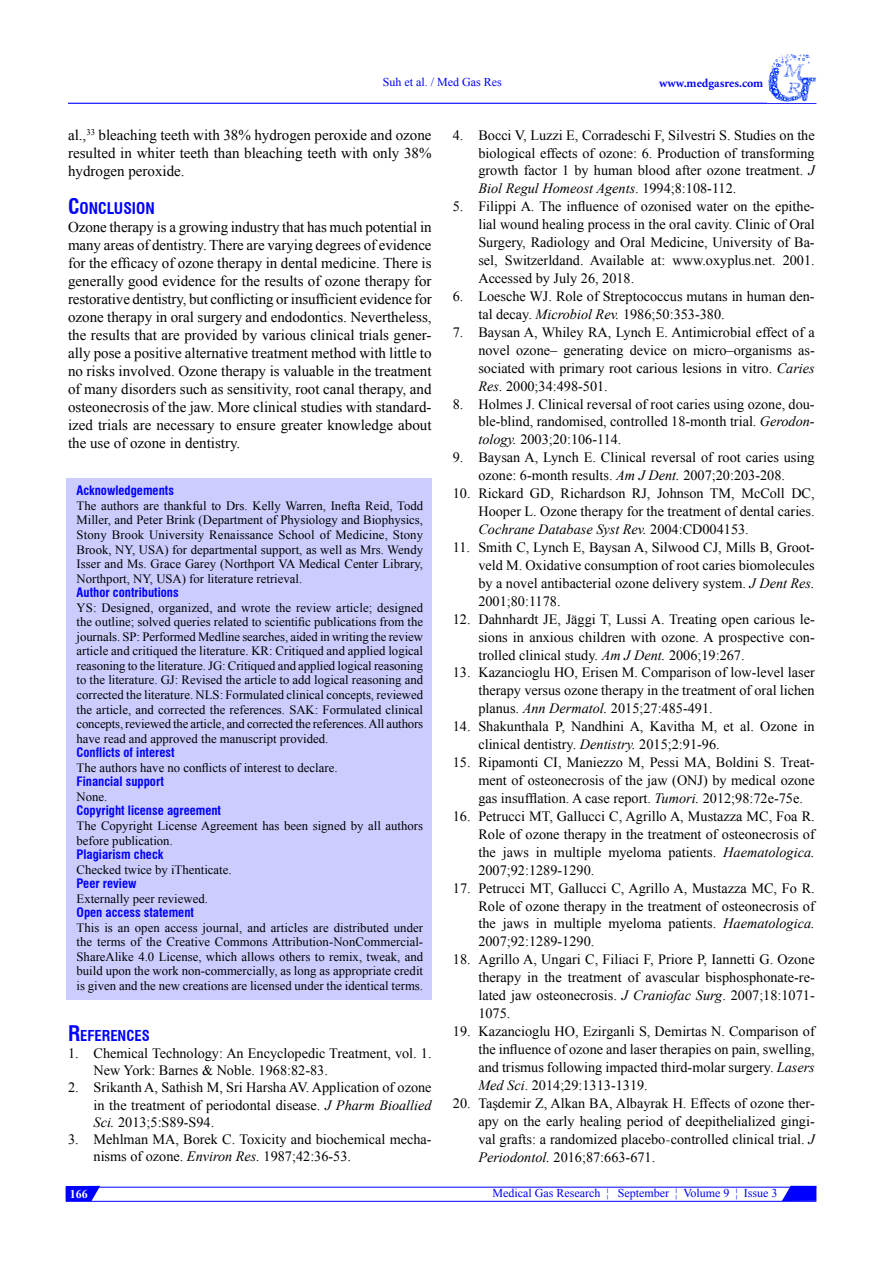
<style>
.page{position:relative;width:893px;height:1263px;background:#fff}
.page>*{position:absolute;margin:0;border:0;box-sizing:border-box;transform-origin:0 0}
.t1{font:700 condensed 15.75px "Swiss 721 BT";color:#00f}
.t2{font:15px/18px "Times New Roman";color:#000;text-align:justify}
.t3{font:700 condensed 14.7px "Swiss 721 BT";color:#00f}
.t4{font:14.25px/18px "Times New Roman";color:#000;text-align:justify}
.t5{font:12.75px/14.5px "Times New Roman";color:#000;text-align:justify}
.t6{font:700 condensed 12.75px "Swiss 721 BT";color:#00f}
.t7{font:12px "Times New Roman";color:#00f}
.t8{font:700 12px "Minion";color:#00f}
.t9{font:700 12px "Times New Roman";color:#fff}
.s1{font-size:21px}
.s2{font-style:italic}
.s3{font-family:"Adobe Song Std";font-weight:300}
</style>
<div class="page">
<svg style="left:66px;top:1186px;width:751px;height:16px"></svg>
<hr style="left:68px;top:103px;width:748px;height:1px;background:#00f">
<img style="left:768px;top:54px;width:49px;height:48px">
<div style="left:67px;top:478px;width:365px;height:522px;background:#ccf"></div>
<p class="t7" style="left:383px;top:74px;width:120px">Suh et al. / Med Gas Res</p>
<p class="t8" style="left:659px;top:77px;width:106px">www.medgasres.com</p>
<p class="t2" style="left:68px;top:126px;width:365px">al.,<sup>33</sup> bleaching teeth with 38% hydrogen peroxide and ozone resulted in whiter teeth than bleaching teeth with only 38% hydrogen peroxide.</p>
<p class="t1" style="left:68px;top:199px;width:88px"><span class="s1">C</span>ONCLUSION</p>
<p class="t2" style="left:68px;top:217px;width:365px">Ozone therapy is a growing industry that has much potential in many areas of dentistry. There are varying degrees of evidence for the efficacy of ozone therapy in dental medicine. There is generally good evidence for the results of ozone therapy for restorative dentistry, but conflicting or insufficient evidence for ozone therapy in oral surgery and endodontics. Nevertheless, the results that are provided by various clinical trials gener&shy;ally pose a positive alternative treatment method with little to no risks involved. Ozone therapy is valuable in the treatment of many disorders such as sensitivity, root canal therapy, and osteonecrosis of the jaw. More clinical studies with standard&shy;ized trials are necessary to ensure greater knowledge about the use of ozone in dentistry.</p>
<p class="t6" style="left:77px;top:483px;width:99px">Acknowledgements</p>
<p class="t5" style="left:77px;top:498px;width:348px">The authors are thankful to Drs. Kelly Warren, Inefta Reid, Todd Miller, and Peter Brink (Department of Physiology and Biophysics, Stony Brook University Renaissance School of Medicine, Stony Brook, NY, USA) for departmental support, as well as Mrs. Wendy Isser and Ms. Grace Garey (Northport VA Medical Center Library, Northport, NY, USA) for literature retrieval.</p>
<p class="t6" style="left:77px;top:585px;width:104px">Author contributions</p>
<p class="t5" style="left:77px;top:600px;width:348px">YS: Designed, organized, and wrote the review article; designed the outline; solved queries related to scientific publications from the journals. SP: Performed Medline searches, aided in writing the review article and critiqued the literature. KR: Critiqued and applied logical reasoning to the literature. JG: Critiqued and applied logical reasoning to the literature. GJ: Revised the article to add logical reasoning and corrected the literature. NLS: Formulated clinical concepts, reviewed the article, and corrected the references. SAK: Formulated clinical concepts, reviewed the article, and corrected the references. All authors have read and approved the manuscript provided.</p>
<p class="t6" style="left:77px;top:745px;width:100px">Conflicts of interest</p>
<p class="t5" style="left:77px;top:760px;width:262px">The authors have no conflicts of interest to declare.</p>
<p class="t6" style="left:77px;top:774px;width:89px">Financial support</p>
<p class="t5" style="left:77px;top:789px;width:32px">None.</p>
<p class="t6" style="left:77px;top:803px;width:146px">Copyright license agreement</p>
<p class="t5" style="left:77px;top:818px;width:348px">The Copyright License Agreement has been signed by all authors before publication.</p>
<p class="t6" style="left:77px;top:847px;width:88px">Plagiarism check</p>
<p class="t5" style="left:77px;top:862px;width:157px">Checked twice by iThenticate.</p>
<p class="t6" style="left:77px;top:876px;width:61px">Peer review</p>
<p class="t5" style="left:77px;top:891px;width:133px">Externally peer reviewed.</p>
<p class="t6" style="left:77px;top:905px;width:119px">Open access statement</p>
<p class="t5" style="left:77px;top:920px;width:348px">This is an open access journal, and articles are distributed under the terms of the Creative Commons Attribution-NonCommercial-ShareAlike 4.0 License, which allows others to remix, tweak, and build upon the work non-commercially, as long as appropriate credit is given and the new creations are licensed under the identical terms.</p>
<p class="t3" style="left:68px;top:1026px;width:82px"><span class="s1">R</span>EFERENCES</p>
<p class="t4" style="left:94px;top:1044px;width:340px;line-height:17.2px;text-indent:-26px">1. Chemical Technology: An Encyclopedic Treatment, vol. 1.<br>New York: Barnes &amp; Noble. 1968:82-83.</p>
<p class="t4" style="left:94px;top:1079px;width:340px;line-height:17.2px;text-indent:-26px">2. Srikanth A, Sathish M, Sri Harsha AV. Application of ozone in the treatment of periodontal disease. <span class="s2">J Pharm Bioallied Sci.</span> 2013;5:S89-S94.</p>
<p class="t4" style="left:94px;top:1130px;width:340px;line-height:17.2px;text-indent:-26px">3. Mehlman MA, Borek C. Toxicity and biochemical mecha&shy;nisms of ozone. <span class="s2">Environ Res.</span> 1987;42:36-53.</p>
<p class="t4" style="left:478px;top:126px;width:338px;text-indent:-26px">4. Bocci V, Luzzi E, Corradeschi F, Silvestri S. Studies on the biological effects of ozone: 6. Production of transforming growth factor 1 by human blood after ozone treatment. <span class="s2">J Biol Regul Homeost Agents</span>. 1994;8:108-112.</p>
<p class="t4" style="left:478px;top:197px;width:338px;text-indent:-26px">5. Filippi A. The influence of ozonised water on the epithe&shy;lial wound healing process in the oral cavity. Clinic of Oral Surgery, Radiology and Oral Medicine, University of Ba&shy;sel, Switzerldand. Available at: www.oxyplus.net. 2001.<br>Accessed by July 26, 2018.</p>
<p class="t4" style="left:478px;top:287px;width:338px;text-indent:-26px">6. Loesche WJ. Role of Streptococcus mutans in human den&shy;tal decay. <span class="s2">Microbiol Rev.</span> 1986;50:353-380.</p>
<p class="t4" style="left:478px;top:323px;width:338px;text-indent:-26px">7. Baysan A, Whiley RA, Lynch E. Antimicrobial effect of a novel ozone– generating device on micro–organisms as&shy;sociated with primary root carious lesions in vitro. <span class="s2">Caries Res</span>. 2000;34:498-501.</p>
<p class="t4" style="left:478px;top:395px;width:338px;text-indent:-26px">8. Holmes J. Clinical reversal of root caries using ozone, dou&shy;ble-blind, randomised, controlled 18-month trial. <span class="s2">Gerodon&shy;tology.</span> 2003;20:106-114.</p>
<p class="t4" style="left:453px;top:448px;width:363px;text-align:center">9. Baysan A, Lynch E. Clinical reversal of root caries using ozone: 6-month results. <span class="s2">Am J Dent.</span> 2007;20:203-208.</p>
<p class="t4" style="left:478px;top:484px;width:338px;text-indent:-26px">10. Rickard GD, Richardson RJ, Johnson TM, McColl DC, Hooper L. Ozone therapy for the treatment of dental caries.<br><span class="s2">Cochrane Database Syst Rev.</span> 2004:CD004153.</p>
<p class="t4" style="left:478px;top:538px;width:338px;text-indent:-26px">11. Smith C, Lynch E, Baysan A, Silwood CJ, Mills B, Groot&shy;veld M. Oxidative consumption of root caries biomolecules by a novel antibacterial ozone delivery system. <span class="s2">J Dent Res.<br></span>2001;80:1178.</p>
<p class="t4" style="left:478px;top:610px;width:338px;text-indent:-26px">12. Dahnhardt JE, Jäggi T, Lussi A. Treating open carious le&shy;sions in anxious children with ozone. A prospective con&shy;trolled clinical study. <span class="s2">Am J Dent.</span> 2006;19:267.</p>
<p class="t4" style="left:478px;top:663px;width:338px;text-indent:-26px">13. Kazancioglu HO, Erisen M. Comparison of low-level laser therapy versus ozone therapy in the treatment of oral lichen planus. <span class="s2">Ann Dermatol.</span> 2015;27:485-491.</p>
<p class="t4" style="left:478px;top:717px;width:338px;text-indent:-26px">14. Shakunthala P, Nandhini A, Kavitha M, et al. Ozone in clinical dentistry. <span class="s2">Dentistry.</span> 2015;2:91-96.</p>
<p class="t4" style="left:478px;top:753px;width:338px;text-indent:-26px">15. Ripamonti CI, Maniezzo M, Pessi MA, Boldini S. Treat&shy;ment of osteonecrosis of the jaw (ONJ) by medical ozone gas insufflation. A case report. <span class="s2">Tumori.</span> 2012;98:72e-75e.</p>
<p class="t4" style="left:478px;top:807px;width:338px;text-indent:-26px">16. Petrucci MT, Gallucci C, Agrillo A, Mustazza MC, Foa R.<br>Role of ozone therapy in the treatment of osteonecrosis of the jaws in multiple myeloma patients. <span class="s2">Haematologica.<br></span>2007;92:1289-1290.</p>
<p class="t4" style="left:478px;top:879px;width:338px;text-indent:-26px">17. Petrucci MT, Gallucci C, Agrillo A, Mustazza MC, Fo R.<br>Role of ozone therapy in the treatment of osteonecrosis of the jaws in multiple myeloma patients. <span class="s2">Haematologica.<br></span>2007;92:1289-1290.</p>
<p class="t4" style="left:478px;top:950px;width:338px;text-indent:-26px">18. Agrillo A, Ungari C, Filiaci F, Priore P, Iannetti G. Ozone therapy in the treatment of avascular bisphosphonate-re&shy;lated jaw osteonecrosis. <span class="s2">J Craniofac Surg</span>. 2007;18:1071- 1075.</p>
<p class="t4" style="left:478px;top:1022px;width:338px;text-indent:-26px">19. Kazancioglu HO, Ezirganli S, Demirtas N. Comparison of the influence of ozone and laser therapies on pain, swelling, and trismus following impacted third-molar surgery. <span class="s2">Lasers Med Sci</span>. 2014;29:1313-1319.</p>
<p class="t4" style="left:478px;top:1094px;width:338px;text-indent:-26px">20. Taşdemir Z, Alkan BA, Albayrak H. Effects of ozone ther&shy;apy on the early healing period of deepithelialized gingi&shy;val grafts: a randomized placebo<span class="s3">-</span>controlled clinical trial. <span class="s2">J Periodontol.</span> 2016;87:663-671.</p>
<p class="t9" style="left:70px;top:1185px;width:19px">166</p>
<p class="t7" style="left:493px;top:1185px;width:287px">Medical Gas Research ¦ September ¦ Volume 9 ¦ Issue 3</p>
</div>
